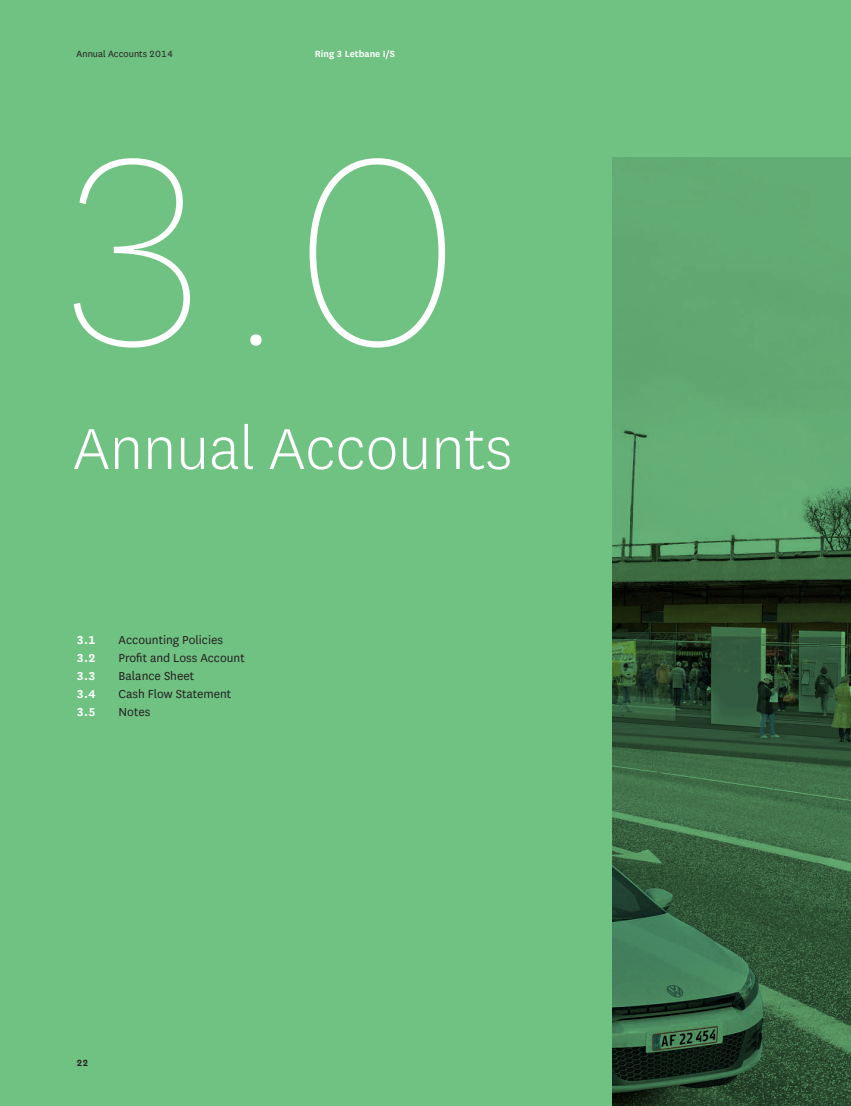
<style>
.page{position:relative;width:851px;height:1106px;background:#fff}
.page>*{position:absolute;margin:0;border:0;box-sizing:border-box;transform-origin:0 0}
.t1{font:100 315px "National";color:#fff}
.t2{font:300 67.5px "National";color:#fff}
.t3{font:13.5px "National";color:#231f20}
.t4{font:600 13.5px "National";color:#fff}
.t5{font:10.5px "National";color:#231f20}
.t6{font:600 10.5px "National";color:#fff}
.t7{font:600 10.5px "National";color:#231f20}
</style>
<div class="page">
<div style="left:0;top:0;width:850px;height:1106px;background:#70c282"></div>
<img style="left:612px;top:157px;width:238px;height:949px">
<p class="t5" style="left:77px;top:47px;width:98px">Annual Accounts 2014</p>
<p class="t6" style="left:315px;top:47px;width:82px">Ring 3 Letbane I/S</p>
<h1 class="t1" style="left:45px;top:65px;width:424px">3.0</h1>
<h2 class="t2" style="left:73px;top:406px;width:440px">Annual Accounts</h2>
<p class="t4" style="left:77px;top:630px;width:21px">3.1</p>
<p class="t3" style="left:119px;top:630px;width:106px">Accounting Policies</p>
<p class="t4" style="left:77px;top:648px;width:21px">3.2</p>
<p class="t3" style="left:119px;top:648px;width:128px">Profit and Loss Account</p>
<p class="t4" style="left:77px;top:666px;width:21px">3.3</p>
<p class="t3" style="left:119px;top:666px;width:77px">Balance Sheet</p>
<p class="t4" style="left:77px;top:684px;width:21px">3.4</p>
<p class="t3" style="left:119px;top:684px;width:114px">Cash Flow Statement</p>
<p class="t4" style="left:77px;top:702px;width:21px">3.5</p>
<p class="t3" style="left:119px;top:702px;width:33px">Notes</p>
<p class="t7" style="left:77px;top:1055px;width:13px">22</p>
</div>
